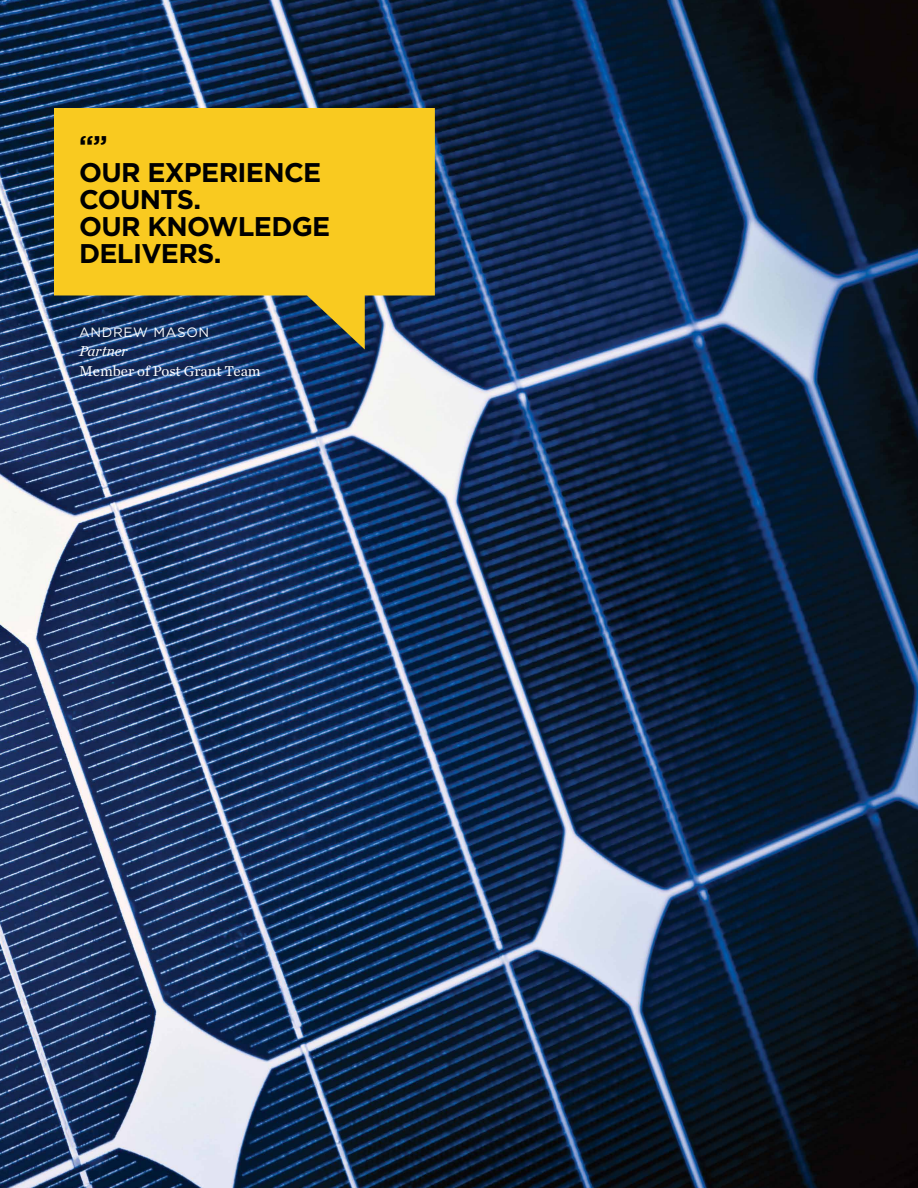
<style>
.page{position:relative;width:918px;height:1188px;background:#fff}
.page>*{position:absolute;margin:0;border:0;box-sizing:border-box;transform-origin:0 0}
.t1{font:700 27px/27px "Gotham HTF";letter-spacing:-.025em;color:#000}
.t2{font:15px "Chronicle Text G1";color:#fff}
.t3{font:italic 15px "Chronicle Text G1";color:#fff}
.t4{font:13.5px "Gotham HTF";letter-spacing:.05em;color:#fff}
</style>
<div class="page">
<img style="left:0;top:0;width:918px;height:1188px">
<svg style="left:54px;top:108px;width:381px;height:242px;background:#ccad30"></svg>
<hr style="left:917px;top:216px;width:1px;height:324px;background:#f9ca20">
<hr style="left:917px;top:540px;width:1px;height:324px;background:#000">
<hr style="left:917px;top:864px;width:1px;height:324px;background:#f9ca20">
<p class="t1" style="left:79px;top:131px;width:253px">“”<br>OUR EXPERIENCE<br>COUNTS.<br>OUR KNOWLEDGE<br>DELIVERS.</p>
<p class="t4" style="left:79px;top:324px;width:132px">ANDREW MASON</p>
<p class="t3" style="left:79px;top:340px;width:50px">Partner</p>
<p class="t2" style="left:79px;top:359px;width:183px">Member of Post Grant Team</p>
</div>
